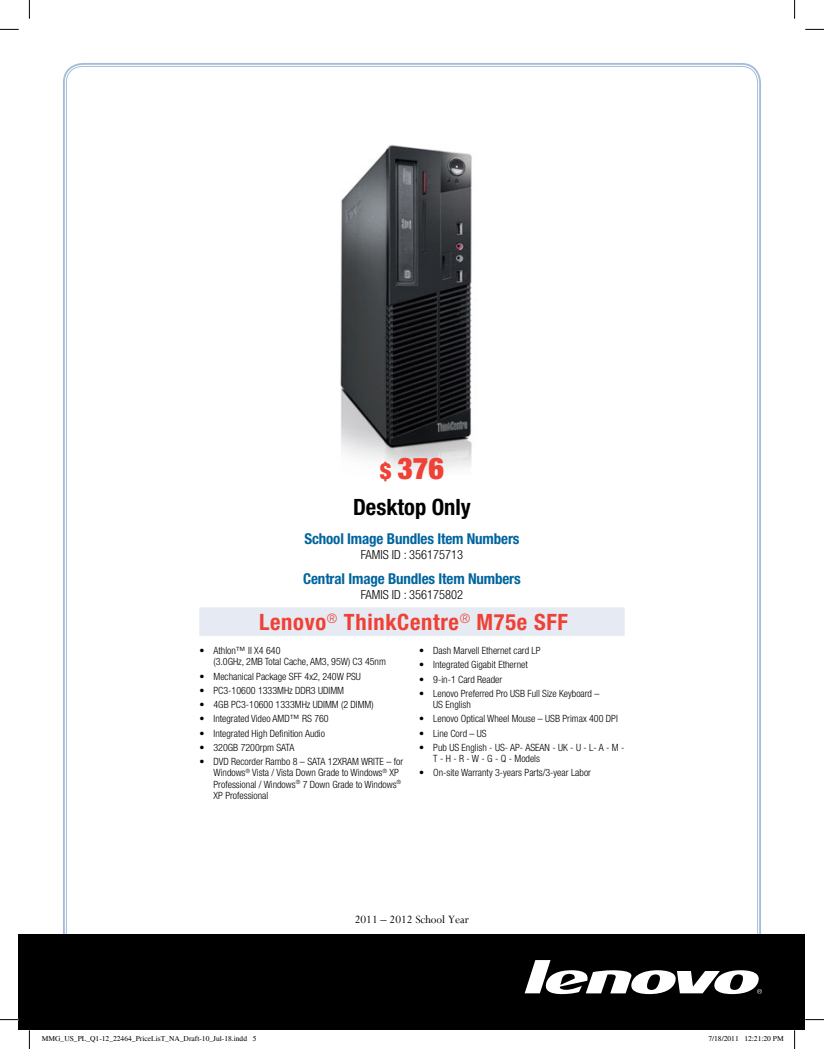
<style>
.page{position:relative;width:824px;height:1049px;background:#fff}
.page>*{position:absolute;margin:0;border:0;box-sizing:border-box;transform-origin:0 0}
.t1{font:900 condensed 30px "Helvetica Neue";color:#ef4136}
.t2{font:700 condensed 22.5px "Helvetica Neue";letter-spacing:.03em;color:#ef4136}
.t3{font:700 condensed 22.5px "Helvetica Neue";color:#000}
.t4{font:700 condensed 15px "Helvetica Neue";letter-spacing:-.01em;color:#00649d}
.t5{font:300 condensed 12.5px "Helvetica Neue";color:#000}
.t6{font:12.5px "Perpetua";color:#000}
.t7{font:300 condensed 10px/11.2px "Helvetica Neue";color:#000}
.t8{font:7.5px "Times";color:#000}
.s1{font-size:22.5px}
</style>
<div class="page">
<div style="left:19px;top:934px;width:786px;height:96px;background:#000"></div>
<svg style="left:524px;top:960px;width:238px;height:34px"></svg>
<img style="left:340px;top:145px;width:132px;height:326px">
<div style="left:199px;top:607px;width:425px;height:29px;background:#e5eaf3"></div>
<svg style="left:0;top:29px;width:19px;height:1px"></svg>
<svg style="left:805px;top:29px;width:19px;height:1px"></svg>
<svg style="left:0;top:1019px;width:19px;height:1px"></svg>
<svg style="left:805px;top:1019px;width:19px;height:1px"></svg>
<svg style="left:29px;top:0;width:1px;height:19px"></svg>
<svg style="left:29px;top:1030px;width:1px;height:19px"></svg>
<svg style="left:794px;top:0;width:1px;height:19px"></svg>
<svg style="left:794px;top:1030px;width:1px;height:19px"></svg>
<h1 class="t1" style="left:380px;top:450px;width:66px"><span class="s1">$</span> 376</h1>
<h2 class="t3" style="left:353px;top:493px;width:119px">desktop Only</h2>
<h3 class="t4" style="left:304px;top:529px;width:216px">School Image Bundles Item Numbers</h3>
<p class="t5" style="left:361px;top:547px;width:104px">FAMIS ID : 356175713</p>
<h3 class="t4" style="left:303px;top:569px;width:219px">Central Image Bundles Item Numbers</h3>
<p class="t5" style="left:361px;top:587px;width:104px">FAMIS ID : 356175802</p>
<h2 class="t2" style="left:259px;top:609px;width:310px">Lenovo<sup>®</sup> ThinkCentre<sup>®</sup> M75e SFF</h2>
<p class="t7" style="left:213px;top:645px;width:174px;text-indent:-14px">• Athlon™ II X4 640<br>(3.0GHz, 2MB Total Cache, AM3, 95W) C3 45nm</p>
<p class="t7" style="left:199px;top:670px;width:163px">• Mechanical Package SFF 4x2, 240W PSU</p>
<p class="t7" style="left:199px;top:684px;width:146px">• PC3-10600 1333MHz DDR3 UDIMM</p>
<p class="t7" style="left:199px;top:699px;width:176px">• 4GB PC3-10600 1333MHz UDIMM (2 DIMM)</p>
<p class="t7" style="left:199px;top:713px;width:131px">• Integrated Video AMD™ RS 760</p>
<p class="t7" style="left:199px;top:727px;width:127px">• Integrated High Definition Audio</p>
<p class="t7" style="left:199px;top:741px;width:97px">• 320GB 7200rpm SATA</p>
<p class="t7" style="left:213px;top:756px;width:191px;text-indent:-14px">• DVD Recorder Rambo 8 – SATA 12XRAM WRITE – for Windows<sup>®</sup> Vista / Vista Down Grade to Windows<sup>®</sup> XP Professional / Windows<sup>®</sup> 7 Down Grade to Windows<sup>® </sup>XP Professional</p>
<p class="t7" style="left:419px;top:645px;width:123px">• Dash Marvell Ethernet card LP</p>
<p class="t7" style="left:419px;top:659px;width:110px">• Integrated Gigabit Ethernet</p>
<p class="t7" style="left:419px;top:673px;width:85px">• 9-in-1 Card Reader</p>
<p class="t7" style="left:433px;top:687px;width:168px;text-indent:-14px">• Lenovo Preferred Pro USB Full Size Keyboard –<br>US English</p>
<p class="t7" style="left:419px;top:713px;width:200px">• Lenovo Optical Wheel Mouse – USB Primax 400 DPI</p>
<p class="t7" style="left:419px;top:727px;width:69px">• Line Cord – US</p>
<p class="t7" style="left:433px;top:741px;width:193px;text-indent:-14px">• Pub US English - US- AP- ASEAN - UK - U - L- A - M -<br>T - H - R - W - G - Q - Models</p>
<p class="t7" style="left:419px;top:767px;width:173px">• On-site Warranty 3-years Parts/3-year Labor</p>
<p class="t6" style="left:355px;top:912px;width:116px">2011 – 2012 School Year</p>
<p class="t8" style="left:42px;top:1035px;width:216px">MMG_US_PL_Q1-12_22464_PriceLisT_NA_Draft-10_Jul-18.indd 5</p>
<p class="t8" style="left:708px;top:1035px;width:77px">7/18/2011 12:21:20 PM</p>
</div>
